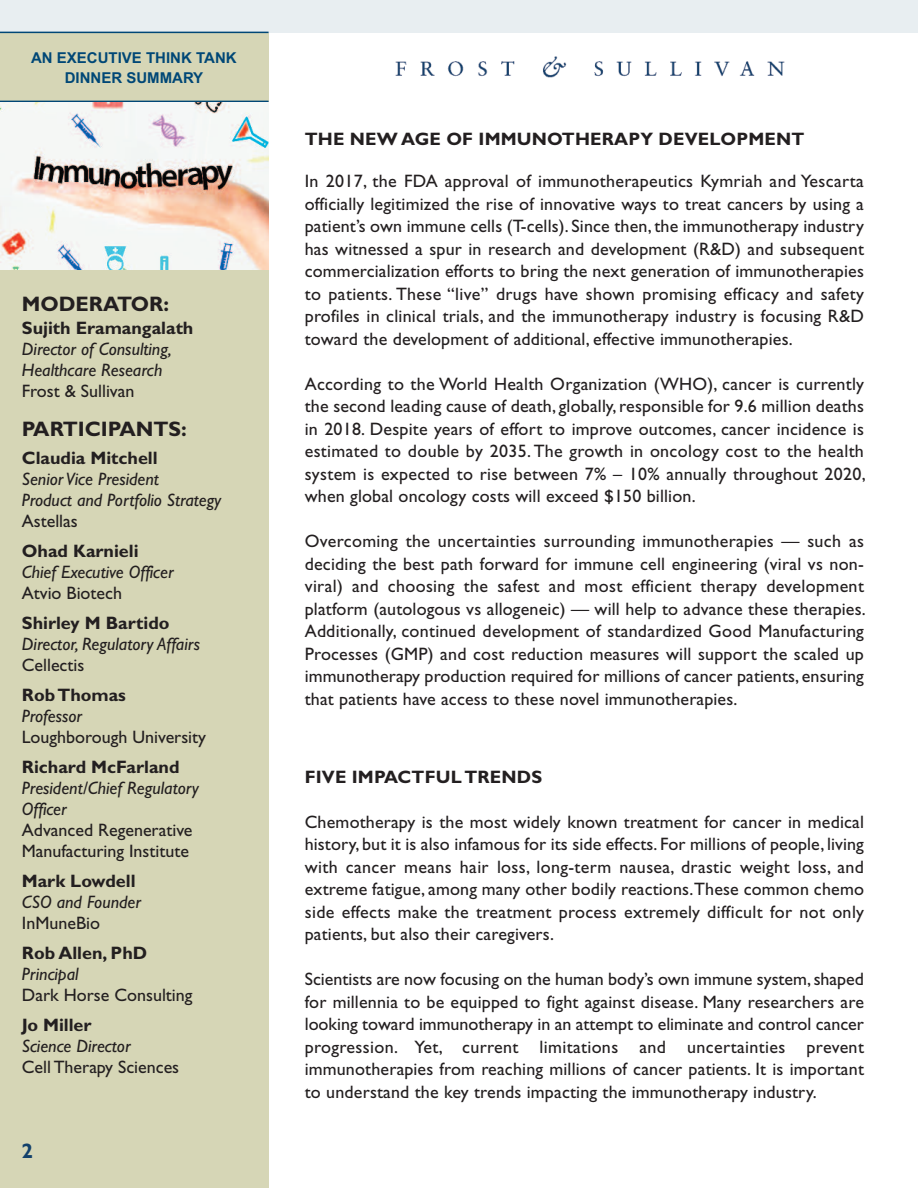
<style>
.page{position:relative;width:918px;height:1188px;background:#fff}
.page>*{position:absolute;margin:0;border:0;box-sizing:border-box;transform-origin:0 0}
.t1{font:700 21px "Gill Sans";color:#231f20}
.t2{font:700 21px "Gill Sans";color:#13416b}
.t3{font:18px/22.5px "Gill Sans";letter-spacing:.01em;color:#231f20;text-align:justify}
.t4{font:italic 18px/21px "Gill Sans";color:#231f20}
.t5{font:700 18px "Gill Sans";color:#231f20}
.t6{font:700 15px/19.5px "Arial MT Std";color:#004776;text-align:center}
</style>
<div class="page">
<div style="left:0;top:26px;width:269px;height:1162px;background:#d6d6b6"></div>
<div style="left:0;top:0;width:918px;height:32px;background:#e8eef1"></div>
<img style="left:395px;top:56px;width:390px;height:22px">
<hr style="left:0;top:32px;width:269px;height:1px;background:#004776">
<hr style="left:0;top:101px;width:269px;height:1px;background:#004776">
<img style="left:0;top:102px;width:269px;height:168px">
<p class="t6" style="left:31px;top:50px;width:207px">AN EXECUTIVE THINK TANK<br>DINNER SUMMARY</p>
<p class="t1" style="left:22px;top:296px;width:149px">MODERATOR:</p>
<p class="t5" style="left:22px;top:321px;width:173px">Sujith Eramangalath</p>
<p class="t4" style="left:22px;top:340px;width:151px">Director of Consulting,<br>Healthcare Research</p>
<p class="t3" style="left:22px;top:381px;width:114px">Frost &amp; Sullivan</p>
<p class="t1" style="left:22px;top:421px;width:167px">PARTICIPANTS:</p>
<p class="t5" style="left:22px;top:452px;width:137px">Claudia Mitchell</p>
<p class="t4" style="left:22px;top:471px;width:201px">SeniorVice President<br>Product and Portfolio Strategy</p>
<p class="t3" style="left:22px;top:512px;width:57px">Astellas</p>
<p class="t5" style="left:22px;top:545px;width:118px">Ohad Karnieli</p>
<p class="t4" style="left:22px;top:564px;width:153px">Chief Executive Officer</p>
<p class="t3" style="left:22px;top:584px;width:102px">Atvio Biotech</p>
<p class="t5" style="left:22px;top:617px;width:149px">Shirley M Bartido</p>
<p class="t4" style="left:22px;top:636px;width:180px">Director, Regulatory Affairs</p>
<p class="t3" style="left:22px;top:656px;width:64px">Cellectis</p>
<p class="t5" style="left:22px;top:689px;width:106px">RobThomas</p>
<p class="t4" style="left:22px;top:708px;width:62px">Professor</p>
<p class="t3" style="left:22px;top:728px;width:186px">Loughborough University</p>
<p class="t5" style="left:22px;top:761px;width:159px">Richard McFarland</p>
<p class="t4" style="left:22px;top:780px;width:179px">President/Chief Regulatory<br>Officer</p>
<p class="t3" style="left:22px;top:822px;width:172px;line-height:21px">Advanced Regenerative<br>Manufacturing Institute</p>
<p class="t5" style="left:22px;top:875px;width:115px">Mark Lowdell</p>
<p class="t4" style="left:22px;top:894px;width:121px">CSO and Founder</p>
<p class="t3" style="left:22px;top:914px;width:80px">InMuneBio</p>
<p class="t5" style="left:22px;top:947px;width:127px">Rob Allen, PhD</p>
<p class="t4" style="left:22px;top:966px;width:58px">Principal</p>
<p class="t3" style="left:22px;top:986px;width:172px">Dark Horse Consulting</p>
<p class="t5" style="left:22px;top:1019px;width:71px">Jo Miller</p>
<p class="t4" style="left:22px;top:1038px;width:110px">Science Director</p>
<p class="t3" style="left:22px;top:1058px;width:159px">CellTherapy Sciences</p>
<p class="t2" style="left:21px;top:1143px;width:13px">2</p>
<p class="t5" style="left:305px;top:132px;width:501px">THE NEW AGE OF IMMUNOTHERAPY DEVELOPMENT</p>
<p class="t3" style="left:305px;top:171px;width:561px">In 2017, the FDA approval of immunotherapeutics Kymriah and Yescarta officially legitimized the rise of innovative ways to treat cancers by using a patient’s own immune cells (T-cells). Since then,the immunotherapy industry has witnessed a spur in research and development (R&amp;D) and subsequent commercialization efforts to bring the next generation of immunotherapies to patients. These “live” drugs have shown promising efficacy and safety profiles in clinical trials, and the immunotherapy industry is focusing R&amp;D toward the development of additional, effective immunotherapies.</p>
<p class="t3" style="left:305px;top:374px;width:563px">According to the World Health Organization (WHO), cancer is currently the second leading cause of death, globally,responsible for 9.6 million deaths in 2018. Despite years of effort to improve outcomes, cancer incidence is estimated to double by 2035.The growth in oncology cost to the health system is expected to rise between 7% – 10% annually throughout 2020, when global oncology costs will exceed $150 billion.</p>
<p class="t3" style="left:305px;top:531px;width:563px">Overcoming the uncertainties surrounding immunotherapies — such as deciding the best path forward for immune cell engineering (viral vs non&shy;viral) and choosing the safest and most efficient therapy development platform (autologous vs allogeneic) — will help to advance these therapies.<br>Additionally, continued development of standardized Good Manufacturing Processes (GMP) and cost reduction measures will support the scaled up immunotherapy production required for millions of cancer patients, ensuring that patients have access to these novel immunotherapies.</p>
<p class="t5" style="left:305px;top:770px;width:239px">FIVE IMPACTFUL TRENDS</p>
<p class="t3" style="left:305px;top:812px;width:561px">Chemotherapy is the most widely known treatment for cancer in medical history, but it is also infamous for its side effects. For millions of people, living with cancer means hair loss, long-term nausea, drastic weight loss, and extreme fatigue, among many other bodily reactions.These common chemo side effects make the treatment process extremely difficult for not only patients, but also their caregivers.</p>
<p class="t3" style="left:305px;top:969px;width:561px">Scientists are now focusing on the human body’s own immune system,shaped for millennia to be equipped to fight against disease. Many researchers are looking toward immunotherapy in an attempt to eliminate and control cancer progression. Yet, current limitations and uncertainties prevent immunotherapies from reaching millions of cancer patients. It is important to understand the key trends impacting the immunotherapy industry.</p>
</div>
